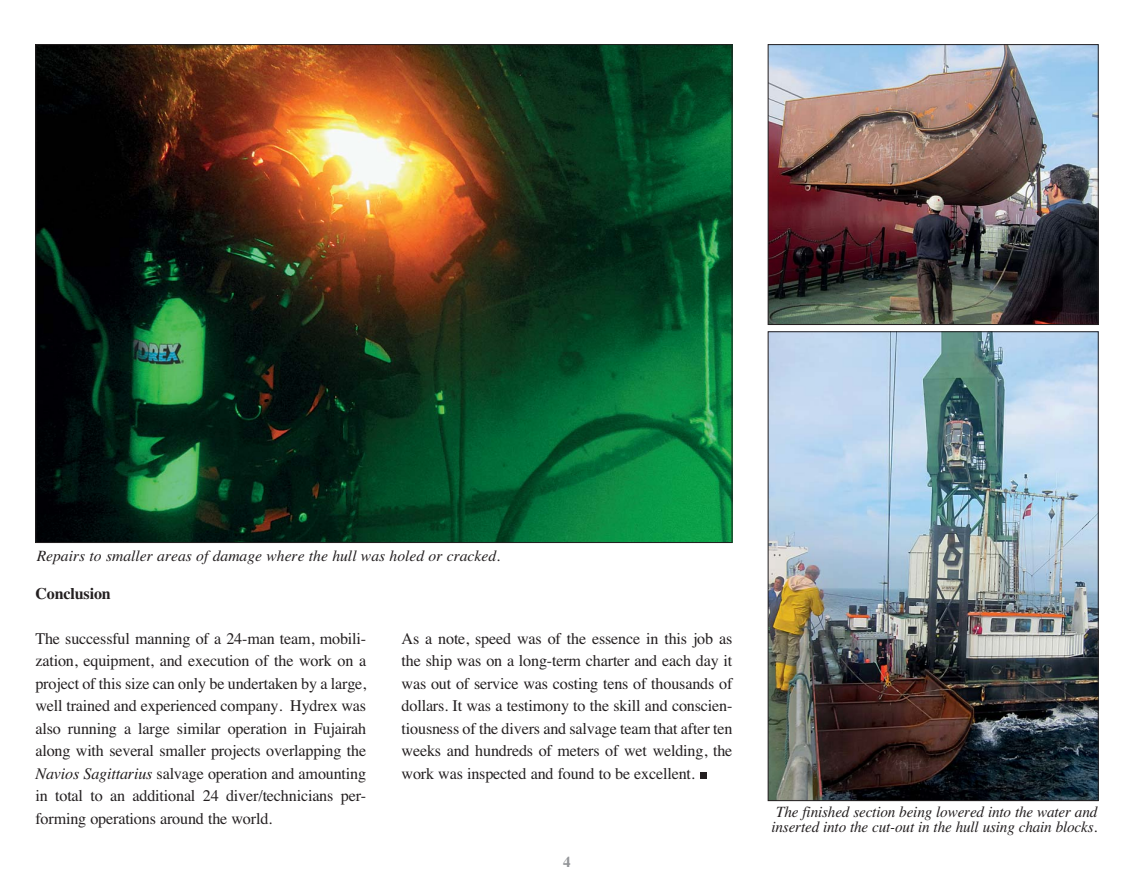
<style>
.page{position:relative;width:1134px;height:886px;background:#fff}
.page>*{position:absolute;margin:0;border:0;box-sizing:border-box;transform-origin:0 0}
.t1{font:16.25px/22.5px "Times";letter-spacing:-.01em;color:#231f20;text-align:justify}
.t2{font:700 16.25px "Times";letter-spacing:-.01em;color:#231f20}
.t3{font:italic 15.62px/15px "Times";letter-spacing:-.01em;color:#231f20;text-align:center}
.t4{font:700 15px "Times";color:#939598}
.s1{font-style:italic}
</style>
<div class="page">
<svg style="left:700px;top:773px;width:6px;height:6px"></svg>
<img style="left:37px;top:46px;width:693px;height:495px">
<img style="left:770px;top:46px;width:326px;height:277px">
<div style="left:768px;top:44px;width:330px;height:281px;border:1px solid #231f20"></div>
<img style="left:770px;top:333px;width:326px;height:466px">
<div style="left:768px;top:331px;width:330px;height:470px;border:1px solid #231f20"></div>
<p class="t3" style="left:37px;top:550px;width:465px">Repairs to smaller areas of damage where the hull was holed or cracked.</p>
<p class="t2" style="left:35px;top:588px;width:77px">Conclusion</p>
<p class="t1" style="left:35px;top:629px;width:332px">The successful manning of a 24-man team, mobili&shy;zation, equipment, and execution of the work on a project of this size can only be undertaken by a large, well trained and experienced company. Hydrex was also running a large similar operation in Fujairah along with several smaller projects overlapping the <span class="s1">Navios Sagittarius</span> salvage operation and amounting in total to an additional 24 diver/technicians per&shy;forming operations around the world.</p>
<p class="t1" style="left:402px;top:629px;width:332px">As a note, speed was of the essence in this job as the ship was on a long-term charter and each day it was out of service was costing tens of thousands of dollars. It was a testimony to the skill and conscien&shy;tiousness of the divers and salvage team that after ten weeks and hundreds of meters of wet welding, the work was inspected and found to be excellent.</p>
<p class="t4" style="left:563px;top:856px;width:9px">4</p>
<p class="t3" style="left:771px;top:806px;width:327px">The finished section being lowered into the water and inserted into the cut-out in the hull using chain blocks.</p>
</div>
